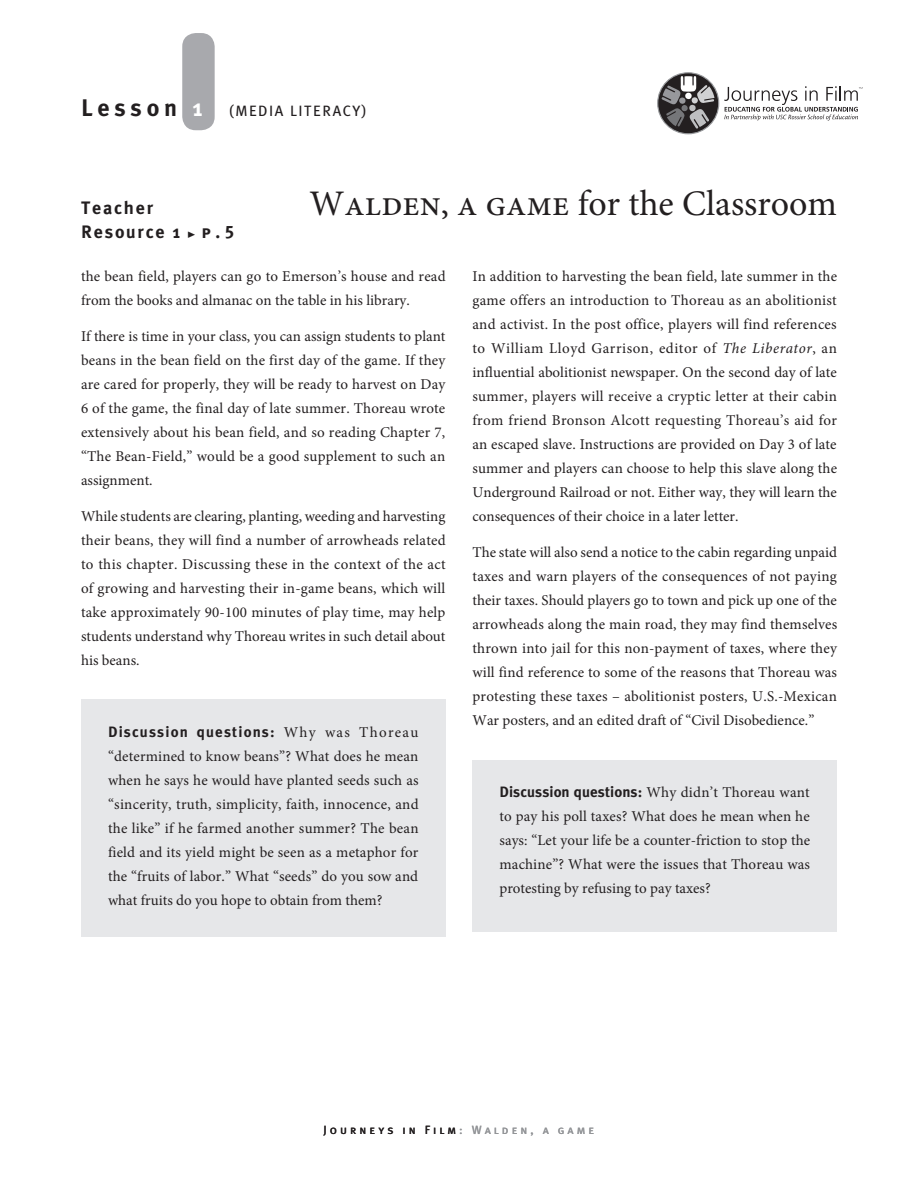
<style>
.page{position:relative;width:918px;height:1188px;background:#fff}
.page>*{position:absolute;margin:0;border:0;box-sizing:border-box;transform-origin:0 0}
.t1{font:36px "Minion Pro";color:#231f20}
.t2{font:700 18px/24px "Meta Plus";letter-spacing:.1em;color:#231f20}
.Text_Body{font:15px/24px "Minion Pro";color:#231f20;text-align:justify}
.t3{font:15px "Meta Plus";letter-spacing:.1em;color:#231f20}
.t4{font:12px "Meta Plus Book Caps";letter-spacing:.25em;color:#231f20}
.s1{font-weight:700;font-size:24px}
.s2{font-weight:700;font-size:24px;color:#fff}
.s3{font-family:"Meta Plus Bold Caps";font-weight:400}
.s4{font-family:"Meta Plus";font-weight:700}
.s5{font-style:italic}
.s6{color:#939598}
</style>
<div class="page">
<div style="left:472px;top:760px;width:365px;height:172px;background:#e6e7e9"></div>
<div style="left:81px;top:699px;width:365px;height:238px;background:#e6e7e9"></div>
<div style="left:182px;top:33px;width:33px;height:97px;background:#a8a9ad;border-radius:14px"></div>
<svg style="left:724px;top:86px;width:139px;height:35px"></svg>
<svg style="left:658px;top:73px;width:61px;height:61px"></svg>
<div style="left:657px;top:72px;width:62px;height:62px;border:1px solid #989a9d;border-radius:50%"></div>
<svg style="left:661px;top:76px;width:53px;height:53px;background:#727172"></svg>
<p class="t3" style="left:81px;top:102px;width:287px"><span class="s1">Lesson</span> <span class="s2">1</span> (MEDIA LITERACY)</p>
<p class="t2" style="left:81px;top:196px;width:155px">Teacher<br>Resource 1 <span class="s3">• p . 5</span></p>
<p class="t1" style="left:310px;top:180px;width:529px">Walden, a game for the Classroom</p>
<p class="Text_Body" style="left:81px;top:264px;width:366px">the bean field, players can go to Emerson’s house and read from the books and almanac on the table in his library.</p>
<p class="Text_Body" style="left:81px;top:324px;width:366px">If there is time in your class, you can assign students to plant beans in the bean field on the first day of the game. If they are cared for properly, they will be ready to harvest on Day 6 of the game, the final day of late summer. Thoreau wrote extensively about his bean field, and so reading Chapter 7, “The Bean-Field,” would be a good supplement to such an assignment.</p>
<p class="Text_Body" style="left:81px;top:504px;width:366px">While students are clearing, planting, weeding and harvesting their beans, they will find a number of arrowheads related to this chapter. Discussing these in the context of the act of growing and harvesting their in-game beans, which will take approximately 90-100 minutes of play time, may help students understand why Thoreau writes in such detail about his beans.</p>
<p class="Text_Body" style="left:108px;top:720px;width:312px"><span class="s4">Discussion questions:</span> Why was Thoreau “determined to know beans”? What does he mean when he says he would have planted seeds such as “sincerity, truth, simplicity, faith, innocence, and the like” if he farmed another summer? The bean field and its yield might be seen as a metaphor for the “fruits of labor.” What “seeds” do you sow and what fruits do you hope to obtain from them?</p>
<p class="Text_Body" style="left:472px;top:264px;width:366px">In addition to harvesting the bean field, late summer in the game offers an introduction to Thoreau as an abolitionist and activist. In the post office, players will find references to William Lloyd Garrison, editor of <span class="s5">The Liberator</span>, an influential abolitionist newspaper. On the second day of late summer, players will receive a cryptic letter at their cabin from friend Bronson Alcott requesting Thoreau’s aid for an escaped slave. Instructions are provided on Day 3 of late summer and players can choose to help this slave along the Underground Railroad or not. Either way, they will learn the consequences of their choice in a later letter.</p>
<p class="Text_Body" style="left:472px;top:540px;width:366px">The state will also send a notice to the cabin regarding unpaid taxes and warn players of the consequences of not paying their taxes. Should players go to town and pick up one of the arrowheads along the main road, they may find themselves thrown into jail for this non-payment of taxes, where they will find reference to some of the reasons that Thoreau was protesting these taxes – abolitionist posters, U.S.-Mexican War posters, and an edited draft of “Civil Disobedience.”</p>
<p class="Text_Body" style="left:500px;top:780px;width:312px"><span class="s4">Discussion questions:</span> Why didn’t Thoreau want to pay his poll taxes? What does he mean when he says: “Let your life be a counter-friction to stop the machine”? What were the issues that Thoreau was protesting by refusing to pay taxes?</p>
<p class="t4" style="left:324px;top:1123px;width:272px">Journeys in Film<span class="s6">: Walden, a game</span></p>
</div>
